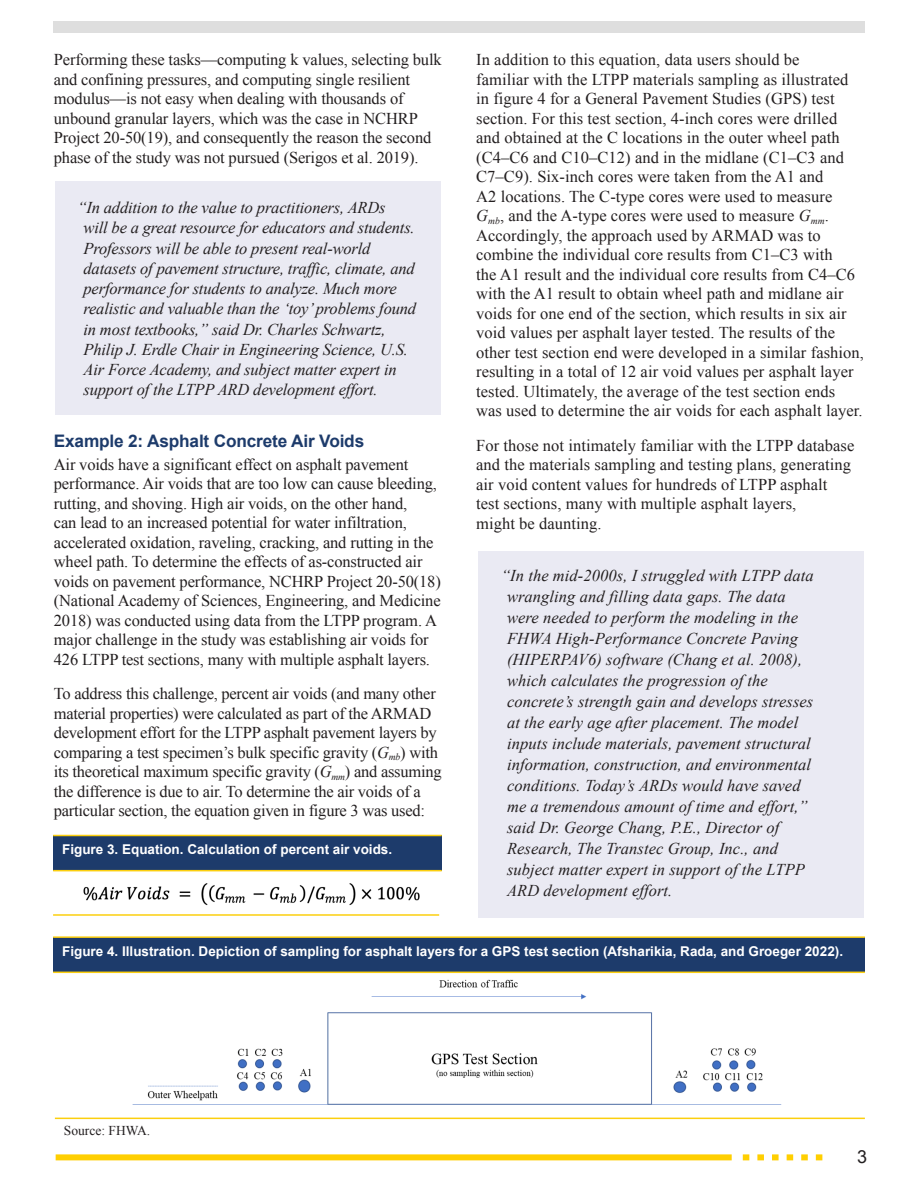
<style>
.page{position:relative;width:918px;height:1188px;background:#fff}
.page>*{position:absolute;margin:0;border:0;box-sizing:border-box;transform-origin:0 0}
.t1{font:18px "Arial";color:#231f20}
.t2{font:700 17.25px "Arial";letter-spacing:-.01em;color:#1d3b6b}
.t3{font:16.5px/19.5px "Times New Roman";letter-spacing:-.01em;color:#231f20}
.t4{font:italic 16.5px/21px "Times New Roman";letter-spacing:.005em;color:#231f20}
.t5{font:700 13.5px "Arial";color:#fff}
.t6{font:13.5px "Times New Roman";color:#231f20}
.s1{font-style:italic}
</style>
<div class="page">
<div style="left:53px;top:21px;width:812px;height:12px;background:#dedede"></div>
<svg style="left:743px;top:1154px;width:79px;height:6px"></svg>
<div style="left:56px;top:1154px;width:676px;height:6px;background:#ffcf01"></div>
<div style="left:55px;top:182px;width:386px;height:234px;background:#eaeaf3"></div>
<div style="left:478px;top:552px;width:386px;height:366px;background:#eaeaf3"></div>
<hr style="left:55px;top:1118px;width:810px;height:1px;background:#fccf0e">
<img style="left:126px;top:971px;width:666px;height:134px">
<div style="left:53px;top:937px;width:812px;height:34px;background:#1d3b6b"></div>
<hr style="left:53px;top:972px;width:812px;height:1px;background:#fccf0e">
<hr style="left:53px;top:936px;width:812px;height:2px;background:#fccf0e">
<img style="left:83px;top:883px;width:337px;height:22px">
<hr style="left:53px;top:914px;width:386px;height:2px;background:#fccf0e">
<div style="left:53px;top:836px;width:389px;height:35px;background:#1d3b6b"></div>
<hr style="left:53px;top:870px;width:389px;height:1px;background:#fccf0e">
<hr style="left:53px;top:835px;width:389px;height:1px;background:#fccf0e">
<p class="t3" style="left:54px;top:50px;width:389px">Performing these tasks—computing k values, selecting bulk and confining pressures, and computing single resilient modulus—is not easy when dealing with thousands of unbound granular layers, which was the case in NCHRP Project 20-50(19), and consequently the reason the second phase of the study was not pursued (Serigos et al. 2019).</p>
<p class="t4" style="left:84px;top:197px;width:334px;line-height:20.2px;text-indent:-6px">“In addition to the value to practitioners, ARDs<br>will be a great resource for educators and students.<br>Professors will be able to present real-world datasets of pavement structure, traffic, climate, and performance for students to analyze. Much more realistic and valuable than the ‘toy’ problems found in most textbooks,” said Dr. Charles Schwartz, Philip J. Erdle Chair in Engineering Science, U.S.<br>Air Force Academy, and subject matter expert in support of the LTPP ARD development effort.</p>
<h2 class="t2" style="left:54px;top:430px;width:312px">Example 2: Asphalt Concrete Air Voids</h2>
<p class="t3" style="left:54px;top:454px;width:389px">Air voids have a significant effect on asphalt pavement performance. Air voids that are too low can cause bleeding, rutting, and shoving. High air voids, on the other hand,<br>can lead to an increased potential for water infiltration, accelerated oxidation, raveling, cracking, and rutting in the wheel path. To determine the effects of as-constructed air voids on pavement performance, NCHRP Project 20-50(18) (National Academy of Sciences, Engineering, and Medicine 2018) was conducted using data from the LTPP program. A major challenge in the study was establishing air voids for 426 LTPP test sections, many with multiple asphalt layers.</p>
<p class="t3" style="left:54px;top:684px;width:389px">To address this challenge, percent air voids (and many other material properties) were calculated as part of the ARMAD development effort for the LTPP asphalt pavement layers by comparing a test specimen’s bulk specific gravity (<span class="s1">G</span><sub>mb</sub>) with its theoretical maximum specific gravity (<span class="s1">G</span><sub>mm</sub>) and assuming the difference is due to air. To determine the air voids of a particular section, the equation given in figure 3 was used:</p>
<p class="t5" style="left:62px;top:841px;width:332px">Figure 3. Equation. Calculation of percent air voids.</p>
<p class="t3" style="left:476px;top:50px;width:389px">In addition to this equation, data users should be<br>familiar with the LTPP materials sampling as illustrated in figure 4 for a General Pavement Studies (GPS) test section. For this test section, 4-inch cores were drilled and obtained at the C locations in the outer wheel path (C4–C6 and C10–C12) and in the midlane (C1–C3 and C7–C9). Six-inch cores were taken from the A1 and<br>A2 locations. The C-type cores were used to measure <span class="s1">G</span><sub>mb</sub>, and the A-type cores were used to measure <span class="s1">G</span><sub>mm</sub>.<br>Accordingly, the approach used by ARMAD was to combine the individual core results from C1–C3 with<br>the A1 result and the individual core results from C4–C6 with the A1 result to obtain wheel path and midlane air voids for one end of the section, which results in six air void values per asphalt layer tested. The results of the other test section end were developed in a similar fashion, resulting in a total of 12 air void values per asphalt layer tested. Ultimately, the average of the test section ends was used to determine the air voids for each asphalt layer.</p>
<p class="t3" style="left:476px;top:435px;width:380px">For those not intimately familiar with the LTPP database and the materials sampling and testing plans, generating air void content values for hundreds of LTPP asphalt test sections, many with multiple asphalt layers,<br>might be daunting.</p>
<p class="t4" style="left:507px;top:565px;width:308px;text-indent:-6px">“In the mid-2000s, I struggled with LTPP data wrangling and filling data gaps. The data were needed to perform the modeling in the FHWA High-Performance Concrete Paving (HIPERPAV6) software (Chang et al. 2008), which calculates the progression of the concrete’s strength gain and develops stresses at the early age after placement. The model inputs include materials, pavement structural information, construction, and environmental conditions. Today’s ARDs would have saved me a tremendous amount of time and effort,” said Dr. George Chang, P.E., Director of Research, The Transtec Group, Inc., and subject matter expert in support of the LTPP ARD development effort.</p>
<p class="t5" style="left:62px;top:942px;width:782px">Figure 4. Illustration. Depiction of sampling for asphalt layers for a GPS test section (Afsharikia, Rada, and Groeger 2022).</p>
<p class="t6" style="left:64px;top:1122px;width:88px">Source: FHWA.</p>
<p class="t1" style="left:857px;top:1144px;width:12px">3</p>
</div>
